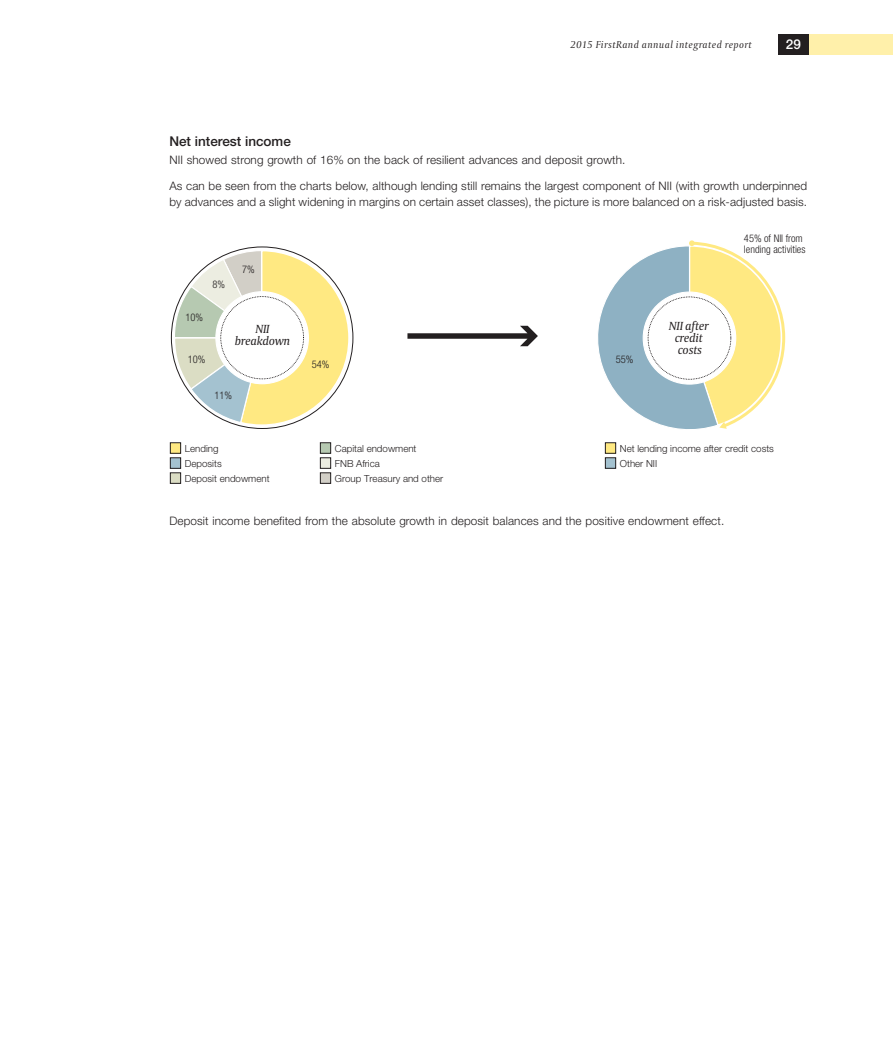
<style>
.page{position:relative;width:893px;height:1063px;background:#fff}
.page>*{position:absolute;margin:0;border:0;box-sizing:border-box;transform-origin:0 0}
.t1{font:500 13.5px "Helvetica Neue LT Std";color:#231f20}
.t2{font:500 13.5px "Helvetica Neue LT Std";color:#fff}
.t3{font:500 12.15px "Helvetica Neue LT Std";color:#231f20}
.t4{font:italic 12px/12px "Capitolium News 2";letter-spacing:-.015em;color:#231f20;text-align:center}
.t5{font:300 11.7px/15.8px "Helvetica Neue LT Std";letter-spacing:.01em;color:#231f20}
.t6{font:300 condensed 10.5px/11.2px "Helvetica Neue LT Std";color:#231f20}
.t7{font:italic 10.5px "Capitolium 2";letter-spacing:.04em;color:#231f20}
.t8{font:300 9.75px/15px "Helvetica Neue LT Std";color:#231f20}
</style>
<div class="page">
<svg style="left:173px;top:249px;width:177px;height:178px"></svg>
<div style="left:216px;top:292px;width:92px;height:92px;background:#fff;border-radius:50%"></div>
<div style="left:170px;top:443px;width:11px;height:10px;background:#ffe982"></div>
<div style="left:170px;top:443px;width:11px;height:11px;border:1px solid #231f20"></div>
<div style="left:170px;top:458px;width:11px;height:10px;background:#a4c2d0"></div>
<div style="left:170px;top:458px;width:11px;height:11px;border:1px solid #231f20"></div>
<div style="left:170px;top:473px;width:11px;height:10px;background:#dbddc4"></div>
<div style="left:170px;top:473px;width:11px;height:11px;border:1px solid #231f20"></div>
<svg style="left:598px;top:240px;width:188px;height:189px"></svg>
<svg style="left:643px;top:292px;width:93px;height:92px"></svg>
<div style="left:648px;top:297px;width:83px;height:82px;background:#fff;border-radius:50%"></div>
<div style="left:648px;top:297px;width:83px;height:82px;border:1px dashed #231f20;border-radius:50%"></div>
<div style="left:605px;top:443px;width:11px;height:10px;background:#ffe982"></div>
<div style="left:605px;top:443px;width:11px;height:11px;border:1px solid #231f20"></div>
<div style="left:605px;top:458px;width:11px;height:10px;background:#a4c2d0"></div>
<div style="left:605px;top:458px;width:11px;height:11px;border:1px solid #231f20"></div>
<div style="left:320px;top:443px;width:11px;height:10px;background:#b6c9b1"></div>
<div style="left:320px;top:443px;width:11px;height:11px;border:1px solid #231f20"></div>
<div style="left:320px;top:458px;width:11px;height:10px;background:#ecede1"></div>
<div style="left:320px;top:458px;width:11px;height:11px;border:1px solid #231f20"></div>
<div style="left:320px;top:473px;width:11px;height:10px;background:#d2cfc7"></div>
<div style="left:320px;top:473px;width:11px;height:11px;border:1px solid #231f20"></div>
<svg style="left:407px;top:326px;width:131px;height:20px"></svg>
<div style="left:809px;top:34px;width:84px;height:21px;background:#fff0aa"></div>
<div style="left:778px;top:34px;width:31px;height:21px;background:#231f20"></div>
<p class="t7" style="left:570px;top:38px;width:183px">2015 FirstRand annual integrated report</p>
<p class="t2" style="left:786px;top:36px;width:17px">29</p>
<p class="t1" style="left:169px;top:133px;width:123px">Net interest income</p>
<p class="t5" style="left:169px;top:151px;width:458px">NII showed strong growth of 16% on the back of resilient advances and deposit growth.</p>
<p class="t5" style="left:169px;top:178px;width:639px">As can be seen from the charts below, although lending still remains the largest component of NII (with growth underpinned by advances and a slight widening in margins on certain asset classes), the picture is more balanced on a risk-adjusted basis.</p>
<p class="t6" style="left:213px;top:279px;width:14px">8%</p>
<p class="t6" style="left:242px;top:264px;width:14px">7%</p>
<p class="t6" style="left:185px;top:312px;width:19px">10%</p>
<p class="t6" style="left:188px;top:354px;width:19px">10%</p>
<p class="t4" style="left:235px;top:323px;width:57px">NII breakdown</p>
<p class="t4" style="left:669px;top:319px;width:41px">NII after credit costs</p>
<p class="t3" style="left:247px;top:333px;width:29px">2013</p>
<p class="t6" style="left:616px;top:353px;width:19px">55%</p>
<p class="t6" style="left:312px;top:359px;width:19px">54%</p>
<p class="t6" style="left:214px;top:390px;width:19px">11%</p>
<p class="t6" style="left:744px;top:232px;width:63px">45% of NII from lending activities</p>
<p class="t8" style="left:185px;top:441px;width:86px">Lending<br>Deposits<br>Deposit endowment</p>
<p class="t8" style="left:335px;top:441px;width:110px">Capital endowment<br>FNB Africa<br>Group Treasury and other</p>
<p class="t8" style="left:620px;top:441px;width:156px">Net lending income after credit costs<br>Other NII</p>
<p class="t5" style="left:169px;top:513px;width:556px">Deposit income benefited from the absolute growth in deposit balances and the positive endowment effect.</p>
</div>
